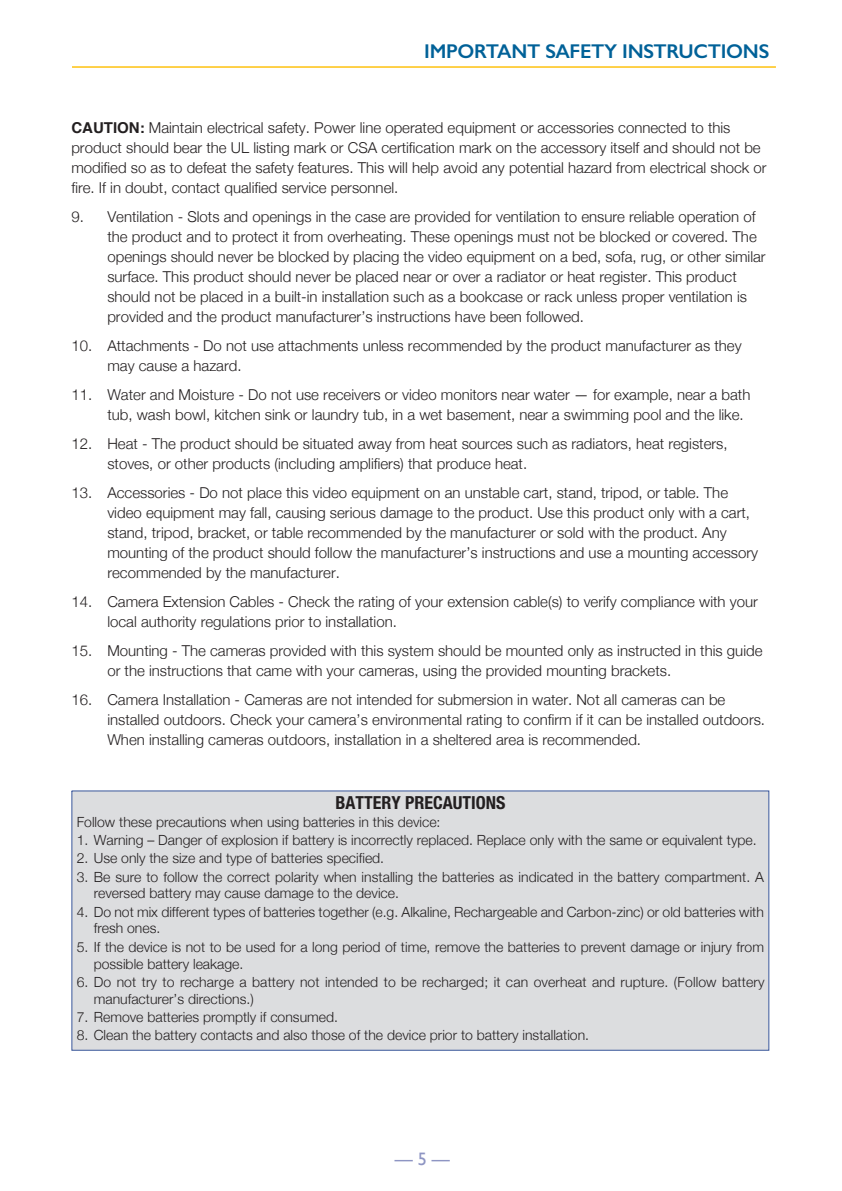
<style>
.page{position:relative;width:842px;height:1191px;background:#fff}
.page>*{position:absolute;margin:0;border:0;box-sizing:border-box;transform-origin:0 0}
.boxed_subhead{font:600 20px "Gill Sans";letter-spacing:-.015em;color:#006198}
.t1{font:700 condensed 18px "Helvetica Neue LT Std";color:#231f20}
.t2{font:18px "Gill Sans";color:#8e95c3}
.t3{font:300 15px/20px "Helvetica Neue LT Std";color:#231f20}
.d_Instructions{font:300 14px/16.8px "Helvetica Neue LT Std";color:#231f20}
.s1{font-family:"Helvetica";font-weight:700}
</style>
<div class="page">
<hr style="left:72px;top:66px;width:704px;height:2px;background:#fec210">
<div style="left:72px;top:791px;width:697px;height:259px;background:#dcdddf"></div>
<p class="boxed_subhead" style="left:424px;top:39px;width:347px">IMPORTANT SAFETY INSTRUCTIONS</p>
<p class="t3" style="left:71px;top:117px;width:697px"><span class="s1">CAUTION:</span> Maintain electrical safety. Power line operated equipment or accessories connected to this product should bear the UL listing mark or CSA certification mark on the accessory itself and should not be modified so as to defeat the safety features. This will help avoid any potential hazard from electrical shock or fire. If in doubt, contact qualified service personnel.</p>
<p class="t3" style="left:107px;top:206px;width:660px;text-indent:-36px">9. Ventilation - Slots and openings in the case are provided for ventilation to ensure reliable operation of the product and to protect it from overheating. These openings must not be blocked or covered. The openings should never be blocked by placing the video equipment on a bed, sofa, rug, or other similar surface. This product should never be placed near or over a radiator or heat register. This product should not be placed in a built-in installation such as a bookcase or rack unless proper ventilation is provided and the product manufacturer’s instructions have been followed.</p>
<p class="t3" style="left:107px;top:335px;width:636px;text-indent:-36px">10. Attachments - Do not use attachments unless recommended by the product manufacturer as they may cause a hazard.</p>
<p class="t3" style="left:107px;top:384px;width:644px;text-indent:-36px">11. Water and Moisture - Do not use receivers or video monitors near water — for example, near a bath tub, wash bowl, kitchen sink or laundry tub, in a wet basement, near a swimming pool and the like.</p>
<p class="t3" style="left:107px;top:433px;width:622px;text-indent:-36px">12. Heat - The product should be situated away from heat sources such as radiators, heat registers, stoves, or other products (including amplifiers) that produce heat.</p>
<p class="t3" style="left:107px;top:482px;width:652px;text-indent:-36px">13. Accessories - Do not place this video equipment on an unstable cart, stand, tripod, or table. The video equipment may fall, causing serious damage to the product. Use this product only with a cart, stand, tripod, bracket, or table recommended by the manufacturer or sold with the product. Any mounting of the product should follow the manufacturer’s instructions and use a mounting accessory recommended by the manufacturer.</p>
<p class="t3" style="left:107px;top:591px;width:652px;text-indent:-36px">14. Camera Extension Cables - Check the rating of your extension cable(s) to verify compliance with your local authority regulations prior to installation.</p>
<p class="t3" style="left:107px;top:640px;width:657px;text-indent:-36px">15. Mounting - The cameras provided with this system should be mounted only as instructed in this guide or the instructions that came with your cameras, using the provided mounting brackets.</p>
<p class="t3" style="left:107px;top:689px;width:659px;text-indent:-36px">16. Camera Installation - Cameras are not intended for submersion in water. Not all cameras can be installed outdoors. Check your camera’s environmental rating to confirm if it can be installed outdoors.<br>When installing cameras outdoors, installation in a sheltered area is recommended.</p>
<p class="t1" style="left:335px;top:791px;width:171px">BATTERY PRECAUTIONS</p>
<p class="d_Instructions" style="left:77px;top:813px;width:365px">Follow these precautions when using batteries in this device:</p>
<p class="d_Instructions" style="left:77px;top:831px;width:681px">1. Warning – Danger of explosion if battery is incorrectly replaced. Replace only with the same or equivalent type.</p>
<p class="d_Instructions" style="left:77px;top:849px;width:309px">2. Use only the size and type of batteries specified.</p>
<p class="d_Instructions" style="left:94px;top:868px;width:672px;text-indent:-17px">3. Be sure to follow the correct polarity when installing the batteries as indicated in the battery compartment. A reversed battery may cause damage to the device.</p>
<p class="d_Instructions" style="left:94px;top:903px;width:672px;text-indent:-17px">4. Do not mix different types of batteries together (e.g. Alkaline, Rechargeable and Carbon-zinc) or old batteries with fresh ones.</p>
<p class="d_Instructions" style="left:94px;top:938px;width:672px;text-indent:-17px">5. If the device is not to be used for a long period of time, remove the batteries to prevent damage or injury from possible battery leakage.</p>
<p class="d_Instructions" style="left:94px;top:973px;width:672px;text-indent:-17px">6. Do not try to recharge a battery not intended to be recharged; it can overheat and rupture. (Follow battery manufacturer’s directions.)</p>
<p class="d_Instructions" style="left:77px;top:1008px;width:263px">7. Remove batteries promptly if consumed.</p>
<p class="d_Instructions" style="left:77px;top:1026px;width:514px">8. Clean the battery contacts and also those of the device prior to battery installation.</p>
<p class="t2" style="left:395px;top:1148px;width:57px">— 5 —</p>
</div>
